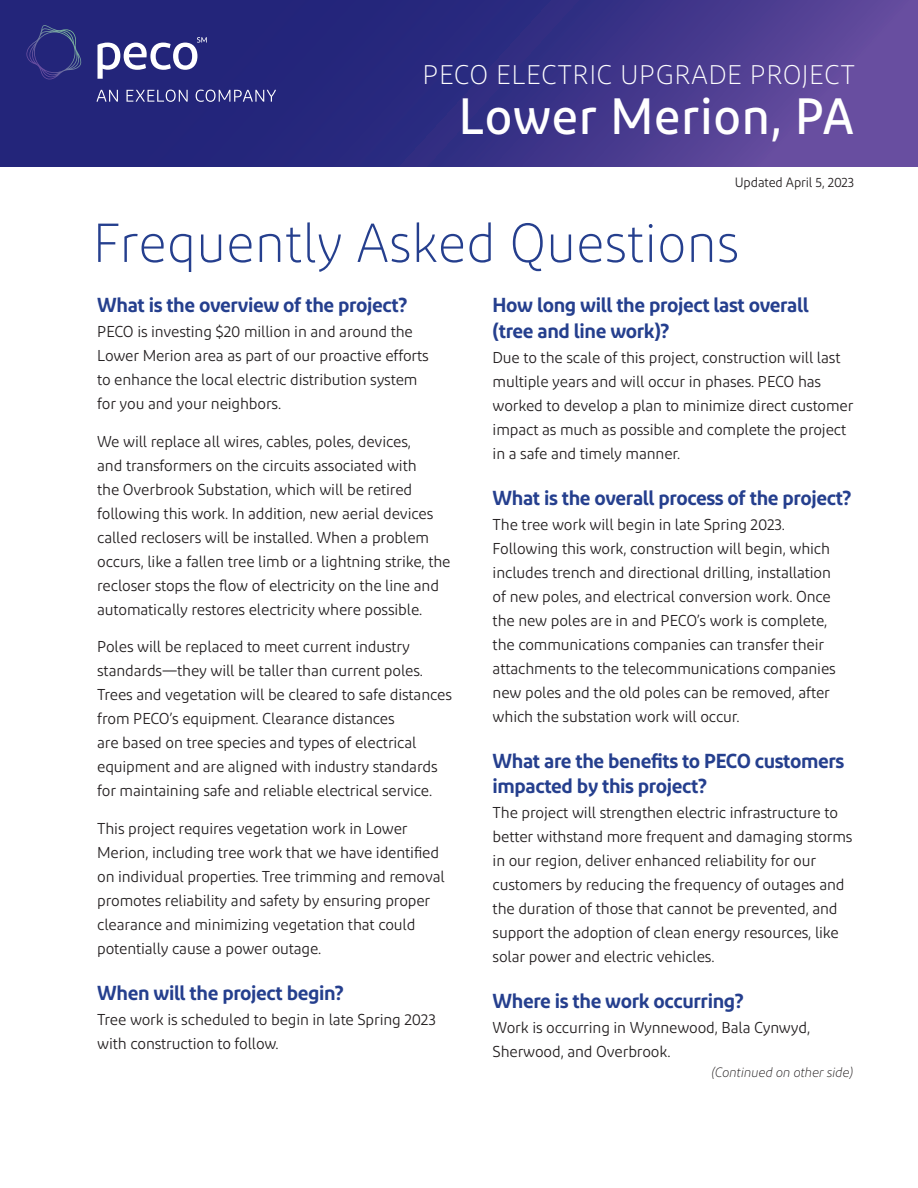
<style>
.page{position:relative;width:918px;height:1188px;background:#fff}
.page>*{position:absolute;margin:0;border:0;box-sizing:border-box;transform-origin:0 0}
.t1{font:300 54.75px "Diodrum";color:#253f8e;scale:.95 1}
.t2{font:500 51px "Diodrum";letter-spacing:.015em;color:#fff;scale:.95 1}
.t3{font:300 26.85px "Diodrum";letter-spacing:.015em;color:#fff}
.t4{font:600 20.25px/25.5px "Diodrum";letter-spacing:-.02em;color:#253f8e}
.t5{font:15.75px/24px "Diodrum";letter-spacing:-.01em;color:#231f20}
.t6{font:italic 300 13.5px "Diodrum";letter-spacing:-.01em;color:#231f20;scale:.95 1}
.t7{font:13.5px "Diodrum";letter-spacing:-.01em;color:#231f20;scale:.95 1}
</style>
<div class="page">
<svg style="left:0;top:0;width:918px;height:166px;background:#3a3287"></svg>
<svg style="left:96px;top:37px;width:180px;height:65px;background:#44468e"></svg>
<svg style="left:26px;top:25px;width:55px;height:54px;background:#2d317f"></svg>
<h3 class="t3" style="left:423px;top:58px;width:434px">PECO ELECTRIC UPGRADE PROJECT</h3>
<h2 class="t2" style="left:459px;top:84px;width:418px">Lower Merion, PA</h2>
<p class="t7" style="left:735px;top:174px;width:127px">Updated April 5, 2023</p>
<h1 class="t1" style="left:93px;top:210px;width:682px">Frequently Asked Questions</h1>
<p class="t4" style="left:97px;top:292px;width:312px">What is the overview of the project?</p>
<p class="t5" style="left:97px;top:320px;width:333px">PECO is investing $20 million in and around the Lower Merion area as part of our proactive efforts to enhance the local electric distribution system for you and your neighbors.</p>
<p class="t5" style="left:97px;top:429px;width:355px">We will replace all wires, cables, poles, devices,<br>and transformers on the circuits associated with<br>the Overbrook Substation, which will be retired following this work. In addition, new aerial devices called reclosers will be installed. When a problem occurs, like a fallen tree limb or a lightning strike, the recloser stops the flow of electricity on the line and automatically restores electricity where possible.</p>
<p class="t5" style="left:97px;top:635px;width:356px">Poles will be replaced to meet current industry standards—they will be taller than current poles.<br>Trees and vegetation will be cleared to safe distances from PECO’s equipment. Clearance distances<br>are based on tree species and types of electrical equipment and are aligned with industry standards for maintaining safe and reliable electrical service.</p>
<p class="t5" style="left:97px;top:816px;width:349px">This project requires vegetation work in Lower Merion, including tree work that we have identified on individual properties. Tree trimming and removal promotes reliability and safety by ensuring proper clearance and minimizing vegetation that could potentially cause a power outage.</p>
<p class="t4" style="left:97px;top:979px;width:248px">When will the project begin?</p>
<p class="t5" style="left:97px;top:1007px;width:340px">Tree work is scheduled to begin in late Spring 2023 with construction to follow.</p>
<p class="t4" style="left:493px;top:292px;width:318px">How long will the project last overall (tree and line work)?</p>
<p class="t5" style="left:493px;top:345px;width:362px">Due to the scale of this project, construction will last multiple years and will occur in phases. PECO has worked to develop a plan to minimize direct customer impact as much as possible and complete the project in a safe and timely manner.</p>
<p class="t4" style="left:493px;top:484px;width:361px">What is the overall process of the project?</p>
<p class="t5" style="left:493px;top:512px;width:345px">The tree work will begin in late Spring 2023.<br>Following this work, construction will begin, which includes trench and directional drilling, installation of new poles, and electrical conversion work. Once the new poles are in and PECO’s work is complete, the communications companies can transfer their attachments to the telecommunications companies new poles and the old poles can be removed, after which the substation work will occur.</p>
<p class="t4" style="left:493px;top:747px;width:353px">What are the benefits to PECO customers impacted by this project?</p>
<p class="t5" style="left:493px;top:800px;width:361px">The project will strengthen electric infrastructure to better withstand more frequent and damaging storms in our region, deliver enhanced reliability for our customers by reducing the frequency of outages and the duration of those that cannot be prevented, and support the adoption of clean energy resources, like solar power and electric vehicles.</p>
<p class="t4" style="left:493px;top:987px;width:253px">Where is the work occurring?</p>
<p class="t5" style="left:493px;top:1015px;width:319px">Work is occurring in Wynnewood, Bala Cynwyd,<br>Sherwood, and Overbrook.</p>
<p class="t6" style="left:712px;top:1065px;width:150px">(Continued on other side)</p>
</div>
